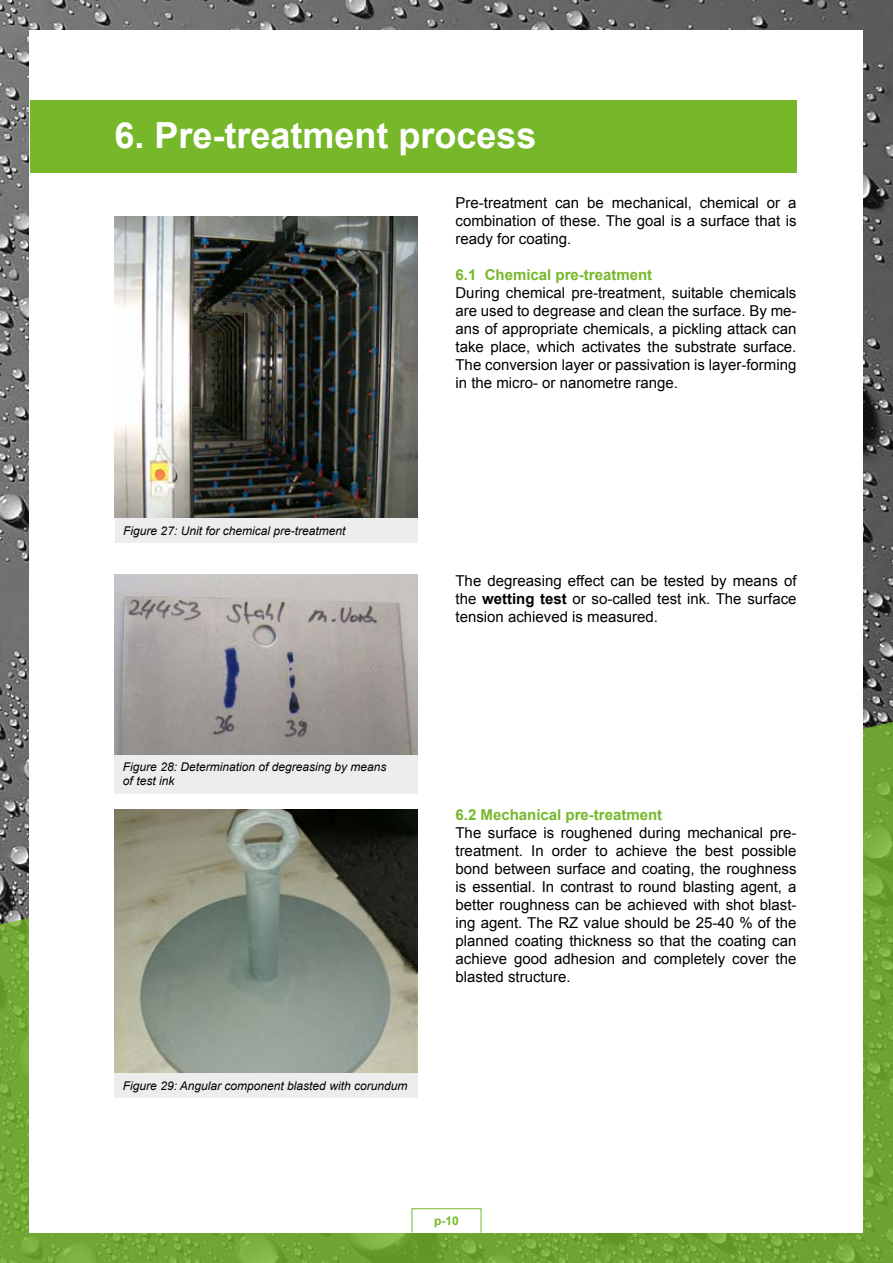
<style>
.page{position:relative;width:893px;height:1263px;background:#fff}
.page>*{position:absolute;margin:0;border:0;box-sizing:border-box;transform-origin:0 0}
.t1{font:700 36px "Arial";color:#fff}
.t2{font:15px/18px "Arial";color:#000;text-align:justify}
.t3{font:700 15px "Arial";color:#76b82a}
.t4{font:italic 12px/14.4px "Arial";color:#000}
.t5{font:700 12px "Arial";color:#76b82a}
.s1{font-weight:700}
</style>
<div class="page">
<img style="left:0;top:0;width:893px;height:721px">
<svg style="left:0;top:721px;width:893px;height:542px;background:#73a13d"></svg>
<div style="left:30px;top:30px;width:833px;height:1202px;background:#fff"></div>
<div style="left:30px;top:100px;width:766px;height:72px;background:#76b82a"></div>
<div style="left:412px;top:1208px;width:69px;height:25px;border:1px solid #76b82a"></div>
<div style="left:115px;top:517px;width:303px;height:26px;background:#ededed"></div>
<img style="left:114px;top:216px;width:304px;height:301px">
<div style="left:114px;top:753px;width:304px;height:40px;background:#ededed"></div>
<div style="left:114px;top:1072px;width:304px;height:26px;background:#ededed"></div>
<img style="left:114px;top:575px;width:303px;height:179px">
<img style="left:114px;top:809px;width:303px;height:263px">
<h1 class="t1" style="left:114px;top:112px;width:424px">6. Pre-treatment process</h1>
<p class="t4" style="left:123px;top:523px;width:224px">Figure 27: Unit for chemical pre-treatment</p>
<p class="t2" style="left:455px;top:194px;width:342px">Pre-treatment can be mechanical, chemical or a combination of these. The goal is a surface that is ready for coating.</p>
<p class="t3" style="left:455px;top:265px;width:198px">6.1 Chemical pre-treatment</p>
<p class="t2" style="left:455px;top:284px;width:342px">During chemical pre-treatment, suitable chemicals are used to degrease and clean the surface. By me&shy;ans of appropriate chemicals, a pickling attack can take place, which activates the substrate surface.<br>The conversion layer or passivation is layer-forming in the micro- or nanometre range.</p>
<p class="t2" style="left:455px;top:572px;width:343px">The degreasing effect can be tested by means of the <span class="s1">wetting test</span> or so-called test ink. The surface tension achieved is measured.</p>
<p class="t4" style="left:123px;top:759px;width:265px">Figure 28: Determination of degreasing by means of test ink</p>
<p class="t4" style="left:123px;top:1078px;width:286px">Figure 29: Angular component blasted with corundum</p>
<p class="t3" style="left:455px;top:805px;width:208px">6.2 Mechanical pre-treatment</p>
<p class="t2" style="left:455px;top:824px;width:342px">The surface is roughened during mechanical pre&shy;treatment. In order to achieve the best possible bond between surface and coating, the roughness is essential. In contrast to round blasting agent, a better roughness can be achieved with shot blast&shy;ing agent. The RZ value should be 25-40 % of the planned coating thickness so that the coating can achieve good adhesion and completely cover the blasted structure.</p>
<p class="t5" style="left:434px;top:1213px;width:26px">p-10</p>
</div>
